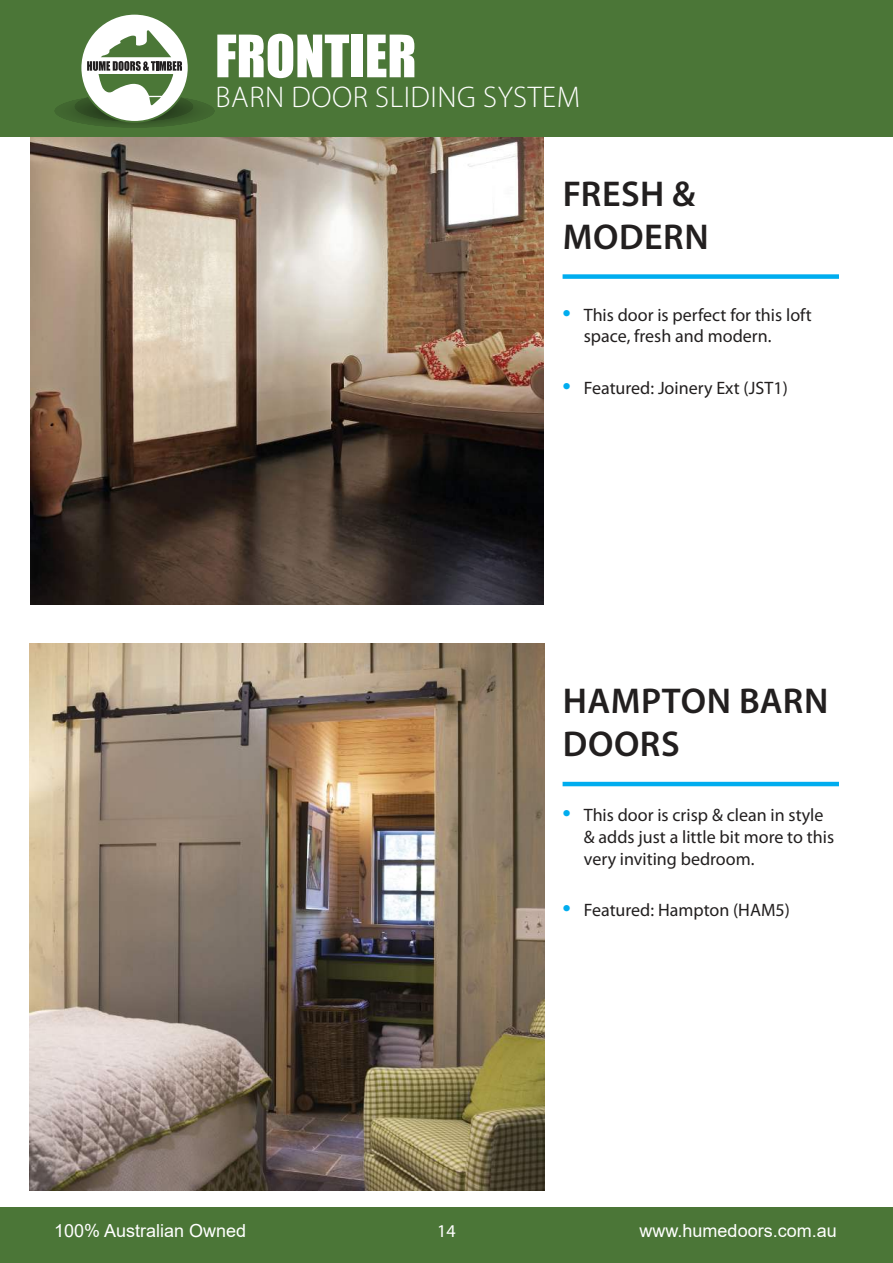
<style>
.page{position:relative;width:893px;height:1263px;background:#fff}
.page>*{position:absolute;margin:0;border:0;box-sizing:border-box;transform-origin:0 0}
.t1{font:54px "Impact";color:#fff}
.t2{font:600 36px/43.2px "Myriad Pro";letter-spacing:.015em;color:#221f1f}
.t3{font:300 30px "Myriad Pro";letter-spacing:.02em;color:#fff}
.t4{font:18px/21.6px "Myriad Pro";color:#221f1f}
.t5{font:18px "Arial";color:#fff}
.t6{font:18px "Myriad Pro";color:#fff}
.s1{font-size:30px;color:#00adef}
</style>
<div class="page">
<div style="left:0;top:1208px;width:893px;height:55px;background:#4b7637"></div>
<div style="left:563px;top:274px;width:276px;height:5px;background:#00adef"></div>
<hr style="left:563px;top:782px;width:276px;height:4px;background:#00adef">
<img style="left:30px;top:643px;width:514px;height:548px">
<img style="left:31px;top:136px;width:513px;height:469px">
<div style="left:0;top:0;width:893px;height:136px;background:#4b7637"></div>
<img style="left:74px;top:97px;width:95px;height:25px">
<div style="left:81px;top:14px;width:108px;height:108px;background:#fff;border-radius:50%"></div>
<div style="left:80px;top:13px;width:110px;height:110px;border:2px solid #4b7737;border-radius:50%"></div>
<svg style="left:87px;top:30px;width:95px;height:76px"></svg>
<h1 class="t1" style="left:215px;top:27px;width:203px">FRONTIER</h1>
<h3 class="t3" style="left:215px;top:85px;width:366px">BARN DOOR SLIDING SYSTEM</h3>
<h2 class="t2" style="left:563px;top:172px;width:147px">FRESH &amp;<br>MODERN</h2>
<p class="t4" style="left:584px;top:305px;width:229px;text-indent:-21px"><span class="s1">•</span> This door is perfect for this loft space, fresh and modern.</p>
<p class="t4" style="left:563px;top:379px;width:227px"><span class="s1">•</span> Featured: Joinery Ext (JST1)</p>
<h2 class="t2" style="left:563px;top:679px;width:267px">HAMPTON BARN<br>DOORS</h2>
<p class="t4" style="left:584px;top:806px;width:252px;text-indent:-21px"><span class="s1">•</span> This door is crisp &amp; clean in style &amp; adds just a little bit more to this very inviting bedroom.</p>
<p class="t4" style="left:563px;top:901px;width:229px"><span class="s1">•</span> Featured: Hampton (HAM5)</p>
<p class="t5" style="left:54px;top:1223px;width:194px">100% Australian Owned</p>
<p class="t5" style="left:640px;top:1223px;width:199px">www.humedoors.com.au</p>
<p class="t6" style="left:437px;top:1224px;width:20px">14</p>
</div>
